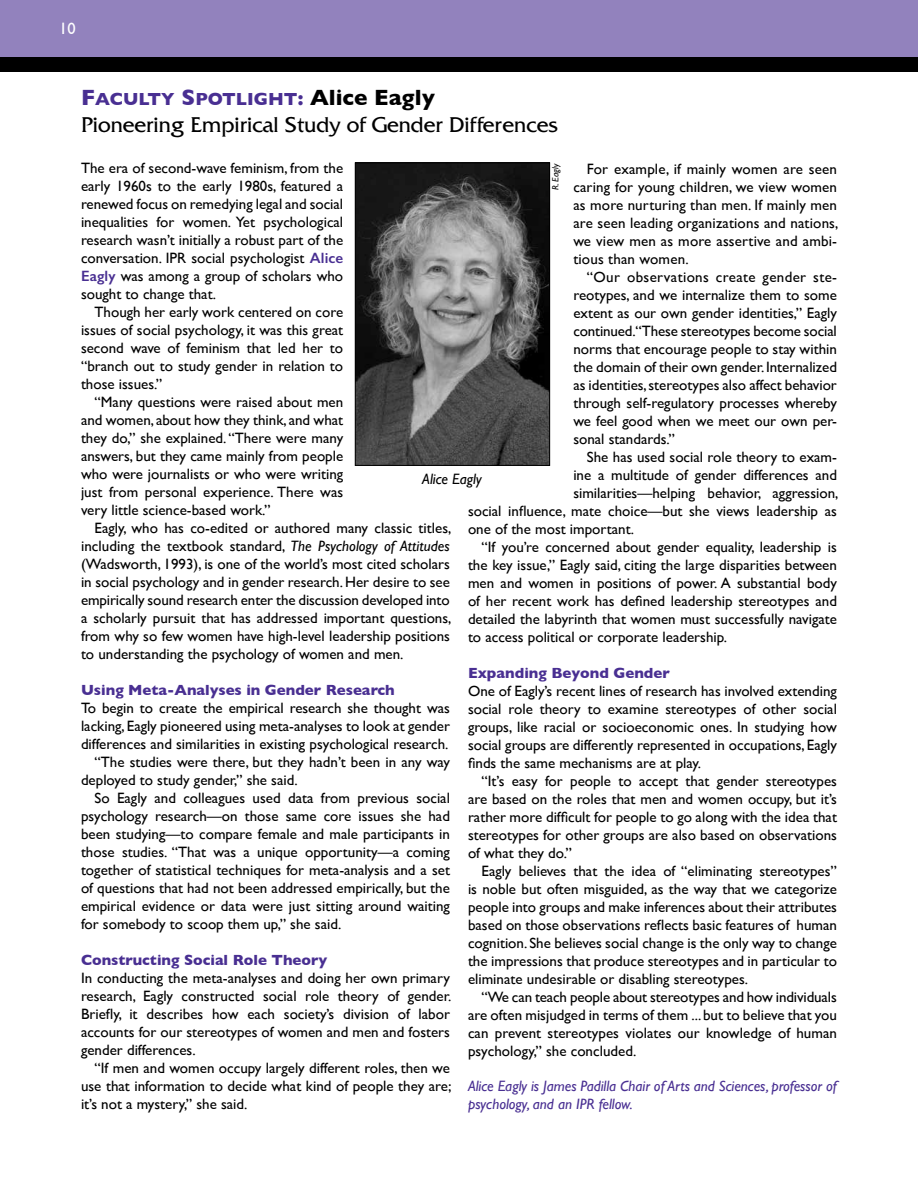
<style>
.page{position:relative;width:918px;height:1188px;background:#fff}
.page>*{position:absolute;margin:0;border:0;box-sizing:border-box;transform-origin:0 0}
.t1{font:22.5px "Friz Quadrata";color:#000}
.t2{font:700 17.85px "Gill Sans";color:#492f92}
.t3{font:16.5px "Gill Sans";color:#fff}
.t4{font:15px/18px "Gill Sans";color:#000;text-align:justify}
.t5{font:italic 15px/18px "Gill Sans";color:#492f92}
.t6{font:700 15px "Gill Sans";color:#492f92}
.t7{font:italic 15px "Gill Sans";color:#000}
.t8{font:italic 9px "Gill Sans";color:#000}
.s1{font-size:22.5px}
.s2{font-family:"Friz Quadrata";font-size:22.5px}
.s3{font-size:22.5px;color:#000}
.s4{font-weight:600;color:#492f92}
.s5{font-style:italic}
</style>
<div class="page">
<div style="left:0;top:0;width:918px;height:57px;background:#9282bd"></div>
<div style="left:0;top:57px;width:918px;height:15px;background:#000"></div>
<img style="left:357px;top:165px;width:191px;height:299px">
<div style="left:355px;top:163px;width:195px;height:303px;border:1px solid #000"></div>
<p class="t3" style="left:59px;top:19px;width:18px">10</p>
<p class="t2" style="left:81px;top:85px;width:355px"><span class="s1">F</span>ACULTY <span class="s1">S</span>POTLIGHT<span class="s2">:</span> <span class="s3">Alice Eagly</span></p>
<h1 class="t1" style="left:81px;top:113px;width:478px">Pioneering Empirical Study of Gender Differences</h1>
<p class="t8" style="left:550px;top:190px;width:27px;rotate:-90deg">R. Eagly</p>
<p class="t4" style="left:81px;top:159px;width:264px">The era of second-wave feminism, from the early 1960s to the early 1980s, featured a renewed focus on remedying legal and social inequalities for women. Yet psychological research wasn’t initially a robust part of the conversation. IPR social psychologist <span class="s4">Alice Eagly</span> was among a group of scholars who sought to change that.</p>
<p class="t4" style="left:81px;top:303px;width:264px;text-indent:14px">Though her early work centered on core issues of social psychology, it was this great second wave of feminism that led her to “branch out to study gender in relation to those issues.”</p>
<p class="t4" style="left:81px;top:393px;width:264px;text-indent:14px">“Many questions were raised about men and women, about how they think, and what they do,” she explained. “There were many answers, but they came mainly from people who were journalists or who were writing just from personal experience. There was very little science-based work.”</p>
<p class="t4" style="left:81px;top:519px;width:372px;text-indent:14px">Eagly, who has co-edited or authored many classic titles, including the textbook standard, <span class="s5">The Psychology of Attitudes </span>(Wadsworth, 1993), is one of the world’s most cited scholars in social psychology and in gender research. Her desire to see empirically sound research enter the discussion developed into a scholarly pursuit that has addressed important questions, from why so few women have high-level leadership positions to understanding the psychology of women and men.</p>
<p class="t6" style="left:81px;top:678px;width:315px">Using Meta-Analyses in Gender Research</p>
<p class="t4" style="left:81px;top:699px;width:371px">To begin to create the empirical research she thought was</p>
<p class="t4" style="left:81px;top:717px;width:371px">lacking, Eagly pioneered using meta-analyses to look at gender</p>
<p class="t4" style="left:81px;top:735px;width:369px">differences and similarities in existing psychological research.</p>
<p class="t4" style="left:94px;top:753px;width:357px">“The studies were there, but they hadn’t been in any way</p>
<p class="t4" style="left:81px;top:771px;width:218px">deployed to study gender,” she said.</p>
<p class="t4" style="left:94px;top:789px;width:357px">So Eagly and colleagues used data from previous social</p>
<p class="t4" style="left:81px;top:807px;width:371px">psychology research—on those same core issues she had</p>
<p class="t4" style="left:81px;top:825px;width:371px">been studying—to compare female and male participants in</p>
<p class="t4" style="left:81px;top:843px;width:371px">those studies. “That was a unique opportunity—a coming</p>
<p class="t4" style="left:81px;top:861px;width:371px">together of statistical techniques for meta-analysis and a set</p>
<p class="t4" style="left:81px;top:879px;width:371px">of questions that had not been addressed empirically, but the</p>
<p class="t4" style="left:81px;top:897px;width:370px">empirical evidence or data were just sitting around waiting</p>
<p class="t4" style="left:81px;top:915px;width:262px">for somebody to scoop them up,” she said.</p>
<p class="t6" style="left:81px;top:948px;width:248px">Constructing Social Role Theory</p>
<p class="t4" style="left:81px;top:969px;width:372px">In conducting the meta-analyses and doing her own primary research, Eagly constructed social role theory of gender.<br>Briefly, it describes how each society’s division of labor accounts for our stereotypes of women and men and fosters gender differences.</p>
<p class="t4" style="left:81px;top:1059px;width:372px;text-indent:14px">“If men and women occupy largely different roles, then we use that information to decide what kind of people they are; it’s not a mystery,” she said.</p>
<p class="t4" style="left:573px;top:160px;width:267px;text-indent:14px">For example, if mainly women are seen caring for young children, we view women as more nurturing than men. If mainly men are seen leading organizations and nations, we view men as more assertive and ambi&shy;tious than women.</p>
<p class="t4" style="left:573px;top:268px;width:265px;text-indent:14px">“Our observations create gender ste&shy;reotypes, and we internalize them to some extent as our own gender identities,” Eagly continued.“These stereotypes become social norms that encourage people to stay within the domain of their own gender. Internalized as identities, stereotypes also affect behavior through self-regulatory processes whereby we feel good when we meet our own per&shy;sonal standards.”</p>
<p class="t4" style="left:587px;top:448px;width:252px">She has used social role theory to exam-</p>
<p class="t4" style="left:573px;top:466px;width:265px">ine a multitude of gender differences and</p>
<p class="t4" style="left:573px;top:484px;width:267px">similarities—helping behavior, aggression,</p>
<p class="t4" style="left:468px;top:502px;width:371px">social influence, mate choice—but she views leadership as</p>
<p class="t4" style="left:468px;top:520px;width:167px">one of the most important.</p>
<p class="t4" style="left:482px;top:538px;width:357px">“If you’re concerned about gender equality, leadership is</p>
<p class="t4" style="left:468px;top:556px;width:370px">the key issue,” Eagly said, citing the large disparities between</p>
<p class="t4" style="left:468px;top:574px;width:371px">men and women in positions of power. A substantial body</p>
<p class="t4" style="left:468px;top:592px;width:371px">of her recent work has defined leadership stereotypes and</p>
<p class="t4" style="left:468px;top:610px;width:371px">detailed the labyrinth that women must successfully navigate</p>
<p class="t4" style="left:468px;top:628px;width:261px">to access political or corporate leadership.</p>
<p class="t6" style="left:468px;top:661px;width:203px">Expanding Beyond Gender</p>
<p class="t4" style="left:468px;top:682px;width:371px">One of Eagly’s recent lines of research has involved extending social role theory to examine stereotypes of other social groups, like racial or socioeconomic ones. In studying how social groups are differently represented in occupations, Eagly finds the same mechanisms are at play.</p>
<p class="t4" style="left:468px;top:772px;width:371px;text-indent:14px">“It’s easy for people to accept that gender stereotypes are based on the roles that men and women occupy, but it’s rather more difficult for people to go along with the idea that stereotypes for other groups are also based on observations of what they do.”</p>
<p class="t4" style="left:468px;top:862px;width:371px;text-indent:14px">Eagly believes that the idea of “eliminating stereotypes” is noble but often misguided, as the way that we categorize people into groups and make inferences about their attributes based on those observations reflects basic features of human cognition. She believes social change is the only way to change the impressions that produce stereotypes and in particular to eliminate undesirable or disabling stereotypes.</p>
<p class="t4" style="left:468px;top:988px;width:371px;text-indent:14px">“We can teach people about stereotypes and how individuals are often misjudged in terms of them ... but to believe that you can prevent stereotypes violates our knowledge of human psychology,” she concluded.</p>
<p class="t5" style="left:468px;top:1077px;width:370px">Alice Eagly is James Padilla Chair of Arts and Sciences, professor of psychology, and an IPR fellow.</p>
<p class="t7" style="left:422px;top:471px;width:61px">Alice Eagly</p>
</div>
